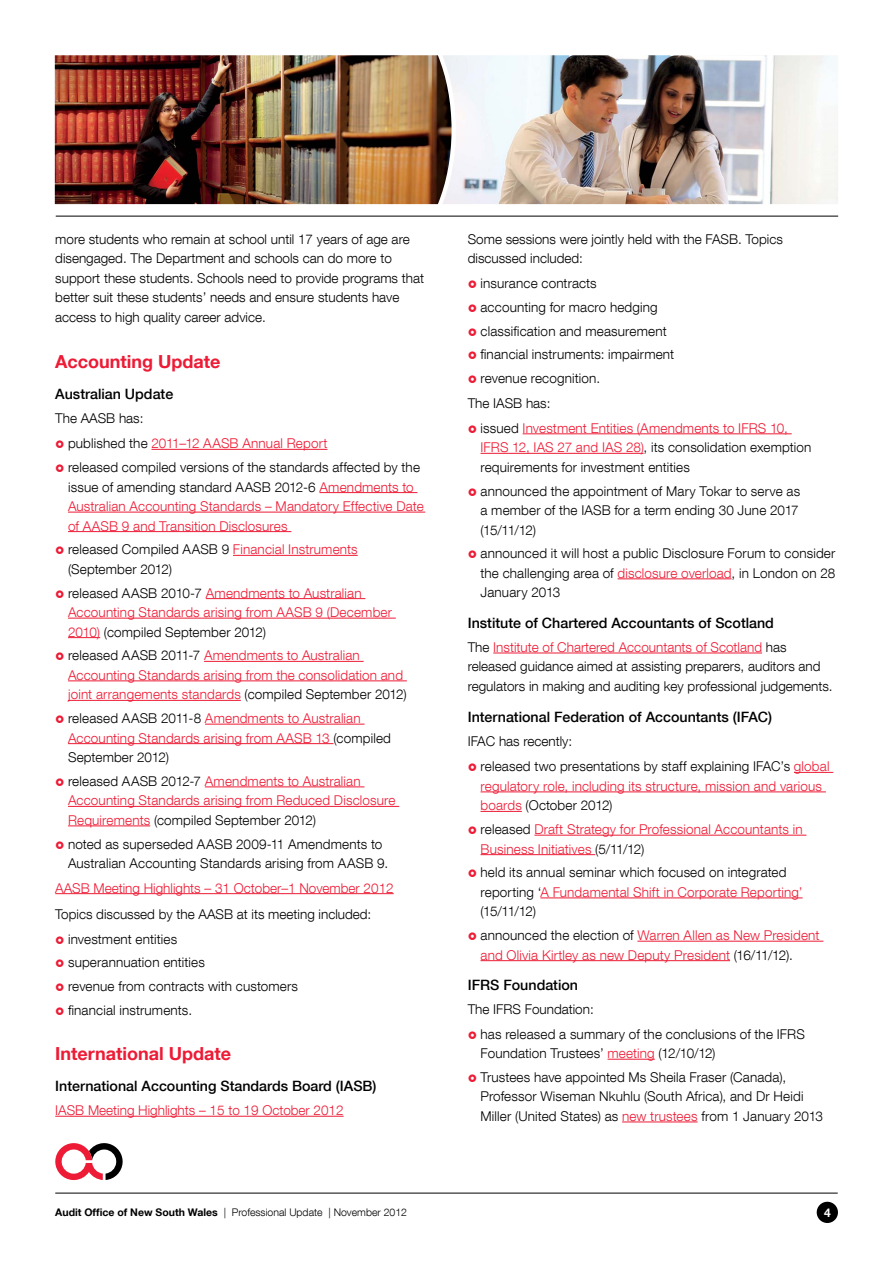
<style>
.page{position:relative;width:893px;height:1263px;background:#fff}
.page>*{position:absolute;margin:0;border:0;box-sizing:border-box;transform-origin:0 0}
.t1{font:700 18px "Helvetica Neue LT Com";color:#ed1b35}
.t2{font:500 14.25px "Helvetica Neue LT Com";color:#000}
.t3{font:300 13.5px/19.5px "Helvetica Neue LT Com";letter-spacing:.005em;color:#000}
.t4{font:300 13.5px/19.5px "Helvetica Neue LT Com";letter-spacing:.01em;color:#ed1b35}
.t5{font:700 12px "Helvetica Neue LT Com";color:#fff}
.t6{font:300 10.5px "Helvetica Neue LT Com";color:#000}
.s1{color:#ed1b35}
.s2{color:#000}
.s3{font-weight:700}
</style>
<div class="page">
<hr style="left:55px;top:1193px;width:783px;height:1px;background:#000">
<div style="left:817px;top:1202px;width:21px;height:21px;background:#000;border-radius:50%"></div>
<svg style="left:55px;top:1143px;width:68px;height:37px"></svg>
<img style="left:452px;top:55px;width:386px;height:149px">
<img style="left:55px;top:55px;width:397px;height:149px">
<hr style="left:56px;top:216px;width:782px;height:1px;background:#000">
<hr style="left:151px;top:449px;width:176px;height:1px;background:#ed1b35">
<hr style="left:319px;top:492px;width:98px;height:1px;background:#ed1b35">
<hr style="left:68px;top:512px;width:357px;height:1px;background:#ed1b35">
<hr style="left:68px;top:531px;width:223px;height:1px;background:#ed1b35">
<hr style="left:233px;top:555px;width:125px;height:1px;background:#ed1b35">
<hr style="left:206px;top:598px;width:159px;height:1px;background:#ed1b35">
<hr style="left:68px;top:618px;width:328px;height:1px;background:#ed1b35">
<hr style="left:68px;top:637px;width:32px;height:1px;background:#ed1b35">
<hr style="left:204px;top:661px;width:160px;height:1px;background:#ed1b35">
<hr style="left:68px;top:680px;width:339px;height:1px;background:#ed1b35">
<hr style="left:68px;top:700px;width:173px;height:1px;background:#ed1b35">
<hr style="left:205px;top:724px;width:160px;height:1px;background:#ed1b35">
<hr style="left:68px;top:743px;width:266px;height:1px;background:#ed1b35">
<hr style="left:205px;top:786px;width:159px;height:1px;background:#ed1b35">
<hr style="left:68px;top:806px;width:331px;height:1px;background:#ed1b35">
<hr style="left:68px;top:825px;width:82px;height:1px;background:#ed1b35">
<hr style="left:55px;top:893px;width:339px;height:1px;background:#ed1b35">
<hr style="left:55px;top:1116px;width:289px;height:1px;background:#ed1b35">
<hr style="left:523px;top:433px;width:269px;height:1px;background:#ed1b35">
<hr style="left:480px;top:453px;width:164px;height:1px;background:#ed1b35">
<hr style="left:617px;top:578px;width:115px;height:1px;background:#ed1b35">
<hr style="left:493px;top:653px;width:269px;height:1px;background:#ed1b35">
<hr style="left:794px;top:772px;width:39px;height:1px;background:#ed1b35">
<hr style="left:480px;top:791px;width:346px;height:1px;background:#ed1b35">
<hr style="left:480px;top:811px;width:42px;height:1px;background:#ed1b35">
<hr style="left:534px;top:835px;width:272px;height:1px;background:#ed1b35">
<hr style="left:480px;top:854px;width:115px;height:1px;background:#ed1b35">
<hr style="left:540px;top:897px;width:263px;height:1px;background:#ed1b35">
<hr style="left:637px;top:941px;width:186px;height:1px;background:#ed1b35">
<hr style="left:480px;top:960px;width:250px;height:1px;background:#ed1b35">
<hr style="left:608px;top:1059px;width:47px;height:1px;background:#ed1b35">
<hr style="left:622px;top:1121px;width:76px;height:1px;background:#ed1b35">
<p class="t3" style="left:55px;top:229px;width:370px">more students who remain at school until 17 years of age are disengaged. The Department and schools can do more to support these students. Schools need to provide programs that better suit these students’ needs and ensure students have access to high quality career advice.</p>
<h1 class="t1" style="left:55px;top:350px;width:167px">Accounting Update</h1>
<p class="t2" style="left:55px;top:386px;width:119px">Australian Update</p>
<p class="t3" style="left:68px;top:405px;width:261px;line-height:25.2px;text-indent:-13px">The AASB has:<br>published the <span class="s1">2011–12 AASB Annual Report</span></p>
<p class="t4" style="left:68px;top:457px;width:357px"><span class="s2">released compiled versions of the standards affected by the issue of amending standard AASB 2012-6</span> Amendments to Australian Accounting Standards – Mandatory Effective Date of AASB 9 and Transition Disclosures</p>
<p class="t3" style="left:68px;top:539px;width:291px">released Compiled AASB 9 <span class="s1">Financial Instruments </span>(September 2012)</p>
<p class="t4" style="left:68px;top:583px;width:325px"><span class="s2">released AASB 2010-7</span> Amendments to Australian<br>Accounting Standards arising from AASB 9 (December<br>2010) <span class="s2">(compiled September 2012)</span></p>
<p class="t4" style="left:68px;top:645px;width:340px"><span class="s2">released AASB 2011-7</span> Amendments to Australian<br>Accounting Standards arising from the consolidation and joint arrangements standards <span class="s2">(compiled September 2012)</span></p>
<p class="t4" style="left:68px;top:708px;width:324px"><span class="s2">released AASB 2011-8</span> Amendments to Australian<br>Accounting Standards arising from AASB 13 <span class="s2">(compiled<br>September 2012)</span></p>
<p class="t4" style="left:68px;top:771px;width:329px"><span class="s2">released AASB 2012-7</span> Amendments to Australian<br>Accounting Standards arising from Reduced Disclosure<br>Requirements <span class="s2">(compiled September 2012)</span></p>
<p class="t3" style="left:68px;top:834px;width:322px">noted as superseded AASB 2009-11 Amendments to<br>Australian Accounting Standards arising from AASB 9.</p>
<p class="t4" style="left:55px;top:878px;width:340px">AASB Meeting Highlights – 31 October–1 November 2012</p>
<p class="t3" style="left:68px;top:901px;width:305px;line-height:25.2px;text-indent:-13px">Topics discussed by the AASB at its meeting included: investment entities</p>
<p class="t3" style="left:68px;top:950px;width:232px;line-height:23.7px">superannuation entities<br>revenue from contracts with customers financial instruments.</p>
<h1 class="t1" style="left:55px;top:1042px;width:177px">International Update</h1>
<p class="t2" style="left:55px;top:1078px;width:323px">International Accounting Standards Board (IASB)</p>
<p class="t4" style="left:55px;top:1100px;width:290px">IASB Meeting Highlights – 15 to 19 October 2012</p>
<p class="t3" style="left:468px;top:229px;width:317px">Some sessions were jointly held with the FASB. Topics discussed included:</p>
<p class="t3" style="left:480px;top:273px;width:118px">insurance contracts</p>
<p class="t3" style="left:480px;top:297px;width:179px">accounting for macro hedging</p>
<p class="t3" style="left:480px;top:321px;width:188px">classification and measurement</p>
<p class="t3" style="left:480px;top:345px;width:195px">financial instruments: impairment</p>
<p class="t3" style="left:480px;top:368px;width:121px">revenue recognition.</p>
<p class="t3" style="left:468px;top:393px;width:84px">The IASB has:</p>
<p class="t4" style="left:480px;top:418px;width:309px"><span class="s2">issued</span> Investment Entities (Amendments to IFRS 10,</p>
<p class="t3" style="left:480px;top:437px;width:332px"><span class="s1">IFRS 12, IAS 27 and IAS 28)</span>, its consolidation exemption requirements for investment entities</p>
<p class="t3" style="left:480px;top:481px;width:321px">announced the appointment of Mary Tokar to serve as a member of the IASB for a term ending 30 June 2017 (15/11/12)</p>
<p class="t3" style="left:480px;top:543px;width:356px;text-align:justify">announced it will host a public Disclosure Forum to consider the challenging area of <span class="s1">disclosure overload</span>, in London on 28<br>January 2013</p>
<p class="t2" style="left:468px;top:615px;width:308px">Institute of Chartered Accountants of Scotland</p>
<p class="t3" style="left:468px;top:637px;width:366px">The <span class="s1">Institute of Chartered Accountants of Scotland</span> has released guidance aimed at assisting preparers, auditors and regulators in making and auditing key professional judgements.</p>
<p class="t2" style="left:468px;top:709px;width:306px">International Federation of Accountants (IFAC)</p>
<p class="t3" style="left:480px;top:728px;width:350px;line-height:25.2px;text-indent:-13px">IFAC has recently:<br>released two presentations by staff explaining IFAC’s <span class="s1">global</span></p>
<p class="t4" style="left:480px;top:776px;width:343px">regulatory role, including its structure, mission and various boards <span class="s2">(October 2012)</span></p>
<p class="t4" style="left:480px;top:819px;width:324px"><span class="s2">released</span> Draft Strategy for Professional Accountants in<br>Business Initiatives <span class="s2">(5/11/12)</span></p>
<p class="t3" style="left:480px;top:862px;width:324px">held its annual seminar which focused on integrated reporting ‘<span class="s1">A Fundamental Shift in Corporate Reporting’ </span>(15/11/12)</p>
<p class="t4" style="left:480px;top:925px;width:341px"><span class="s2">announced the election of</span> Warren Allen as New President and Olivia Kirtley as new Deputy President <span class="s2">(16/11/12).</span></p>
<p class="t2" style="left:468px;top:976px;width:112px">IFRS Foundation</p>
<p class="t3" style="left:480px;top:996px;width:326px;line-height:25.2px;text-indent:-13px">The IFRS Foundation:<br>has released a summary of the conclusions of the IFRS</p>
<p class="t3" style="left:480px;top:1041px;width:307px;line-height:23.7px">Foundation Trustees’ <span class="s1">meeting</span> (12/10/12)<br>Trustees have appointed Ms Sheila Fraser (Canada),</p>
<p class="t3" style="left:480px;top:1086px;width:344px">Professor Wiseman Nkuhlu (South Africa), and Dr Heidi<br>Miller (United States) as <span class="s1">new trustees</span> from 1 January 2013</p>
<p class="t6" style="left:55px;top:1206px;width:353px"><span class="s3">Audit Office of New South Wales</span> | Professional Update | November 2012</p>
<p class="t5" style="left:824px;top:1205px;width:8px">4</p>
</div>
